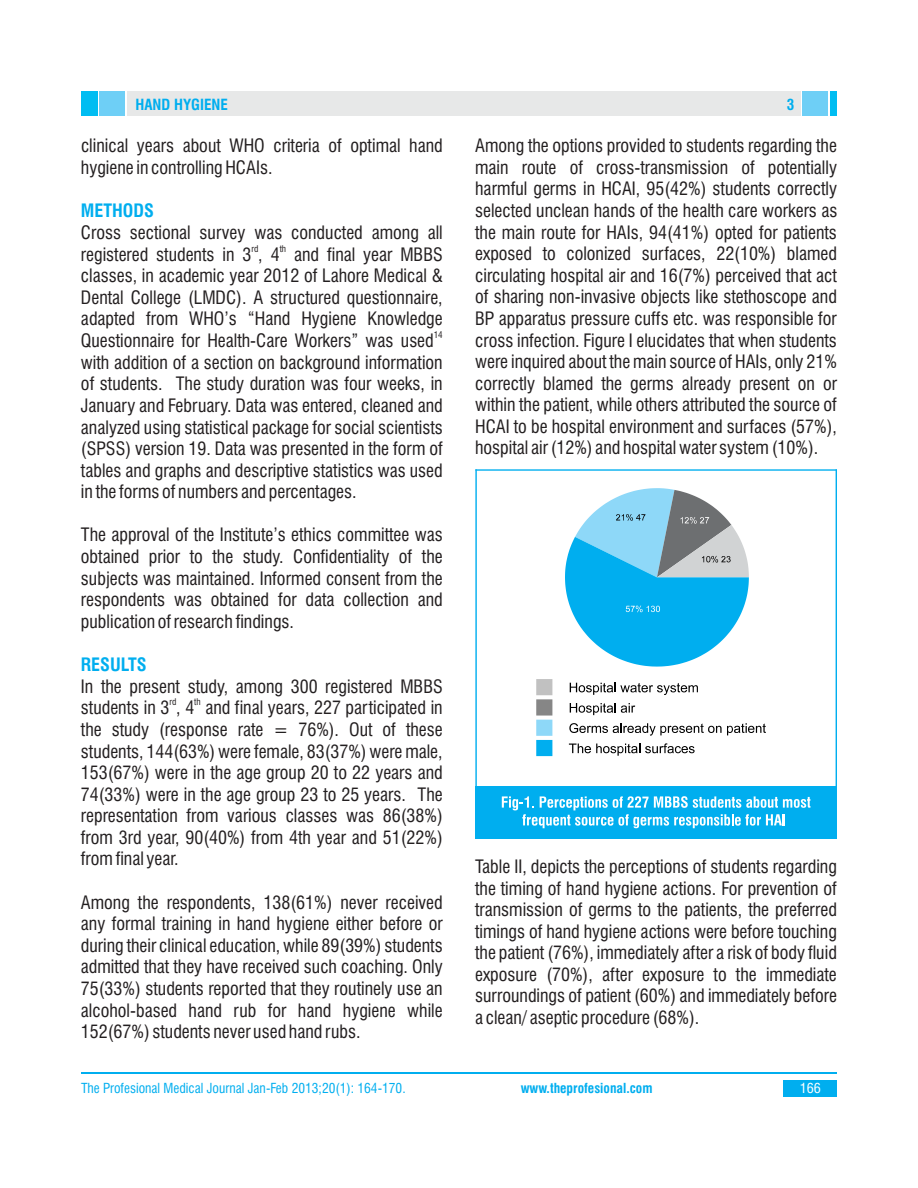
<style>
.page{position:relative;width:918px;height:1188px;background:#fff}
.page>*{position:absolute;margin:0;border:0;box-sizing:border-box;transform-origin:0 0}
.t1{font:condensed 18px/21.6px "Swiss 721 BT";color:#231f20;text-align:justify}
.t2{font:700 condensed 18px "Swiss 721 BT";color:#00aeef}
.t3{font:700 condensed 15px "Swiss 721 BT";color:#00aeef}
.t4{font:condensed 13.5px "Swiss 721 BT";color:#00aeef}
.t5{font:700 condensed 13.5px "Swiss 721 BT";color:#00aeef}
.t6{font:condensed 13.5px "Swiss 721 BT";color:#fff;scale:1.04 1}
.t7{font:condensed 9px "Swiss 721 BT";color:#231f20}
</style>
<div class="page">
<div style="left:81px;top:92px;width:16px;height:24px;background:#00bdf2"></div>
<div style="left:99px;top:92px;width:25px;height:24px;background:#6ecff6"></div>
<div style="left:127px;top:92px;width:674px;height:24px;background:#e7e8e8"></div>
<div style="left:803px;top:92px;width:25px;height:24px;background:#6ecff6"></div>
<div style="left:830px;top:92px;width:7px;height:24px;background:#00bdf2"></div>
<div style="left:783px;top:1080px;width:54px;height:16px;background:#00aeef"></div>
<hr style="left:81px;top:1073px;width:756px;height:1px;background:#00aeef">
<div style="left:475px;top:786px;width:362px;height:53px;background:#00aeef"></div>
<svg style="left:502px;top:796px;width:308px;height:32px"></svg>
<div style="left:536px;top:679px;width:16px;height:16px;background:#c1c1c1"></div>
<svg style="left:570px;top:683px;width:128px;height:12px"></svg>
<div style="left:536px;top:699px;width:16px;height:17px;background:#868686"></div>
<svg style="left:570px;top:703px;width:65px;height:12px"></svg>
<div style="left:536px;top:720px;width:16px;height:16px;background:#8ed8f8"></div>
<svg style="left:569px;top:723px;width:197px;height:13px"></svg>
<div style="left:536px;top:740px;width:16px;height:16px;background:#00aeef"></div>
<svg style="left:569px;top:743px;width:126px;height:13px"></svg>
<hr style="left:475px;top:469px;width:2px;height:370px;background:#00aeef">
<hr style="left:836px;top:469px;width:1px;height:370px;background:#00aeef">
<hr style="left:475px;top:469px;width:362px;height:2px;background:#00aeef">
<svg style="left:565px;top:488px;width:184px;height:179px"></svg>
<p class="t3" style="left:135px;top:98px;width:94px">HAND HYGIENE</p>
<p class="t3" style="left:787px;top:98px;width:9px">3</p>
<p class="t1" style="left:81px;top:137px;width:363px">clinical years about WHO criteria of optimal hand</p>
<p class="t1" style="left:475px;top:137px;width:363px">Among the options provided to students regarding the</p>
<p class="t1" style="left:81px;top:158px;width:193px">hygiene in controlling HCAIs.</p>
<p class="t1" style="left:475px;top:158px;width:364px">main route of cross-transmission of potentially harmful germs in HCAI, 95(42%) students correctly selected unclean hands of the health care workers as</p>
<p class="t1" style="left:81px;top:223px;width:363px">Cross sectional survey was conducted among all</p>
<p class="t1" style="left:475px;top:223px;width:363px">the main route for HAIs, 94(41%) opted for patients</p>
<p class="t7" style="left:251px;top:245px;width:8px">rd</p>
<p class="t7" style="left:280px;top:245px;width:8px">th</p>
<p class="t2" style="left:81px;top:203px;width:74px">METHODS</p>
<p class="t1" style="left:81px;top:245px;width:363px">registered students in 3 , 4 and final year MBBS</p>
<p class="t1" style="left:475px;top:245px;width:363px">exposed to colonized surfaces, 22(10%) blamed</p>
<p class="t1" style="left:81px;top:267px;width:363px">classes, in academic year 2012 of Lahore Medical &amp;</p>
<p class="t1" style="left:475px;top:266px;width:363px">circulating hospital air and 16(7%) perceived that act</p>
<p class="t1" style="left:81px;top:288px;width:363px">Dental College (LMDC). A structured questionnaire,</p>
<p class="t1" style="left:475px;top:288px;width:363px">of sharing non-invasive objects like stethoscope and</p>
<p class="t1" style="left:81px;top:310px;width:363px">adapted from WHO’s “Hand Hygiene Knowledge</p>
<p class="t1" style="left:475px;top:309px;width:363px">BP apparatus pressure cuffs etc. was responsible for</p>
<p class="t7" style="left:434px;top:331px;width:10px">14</p>
<p class="t1" style="left:81px;top:332px;width:354px">Questionnaire for Health-Care Workers” was used</p>
<p class="t1" style="left:475px;top:331px;width:363px">cross infection. Figure I elucidates that when students</p>
<p class="t1" style="left:81px;top:353px;width:363px">with addition of a section on background information</p>
<p class="t1" style="left:475px;top:353px;width:363px">were inquired about the main source of HAIs, only 21%</p>
<p class="t1" style="left:81px;top:375px;width:363px">of students. The study duration was four weeks, in</p>
<p class="t1" style="left:475px;top:374px;width:363px">correctly blamed the germs already present on or</p>
<p class="t1" style="left:81px;top:397px;width:363px">January and February. Data was entered, cleaned and</p>
<p class="t1" style="left:475px;top:396px;width:363px">within the patient, while others attributed the source of</p>
<p class="t1" style="left:81px;top:418px;width:363px">analyzed using statistical package for social scientists</p>
<p class="t1" style="left:475px;top:417px;width:363px">HCAI to be hospital environment and surfaces (57%),</p>
<p class="t1" style="left:81px;top:440px;width:363px">(SPSS) version 19. Data was presented in the form of</p>
<p class="t1" style="left:475px;top:439px;width:345px">hospital air (12%) and hospital water system (10%).</p>
<p class="t1" style="left:81px;top:461px;width:363px">tables and graphs and descriptive statistics was used in the forms of numbers and percentages.</p>
<p class="t1" style="left:81px;top:526px;width:363px">The approval of the Institute’s ethics committee was obtained prior to the study. Confidentiality of the subjects was maintained. Informed consent from the respondents was obtained for data collection and publication of research findings.</p>
<p class="t2" style="left:81px;top:657px;width:67px">RESULTS</p>
<p class="t1" style="left:81px;top:677px;width:363px">In the present study, among 300 registered MBBS</p>
<p class="t7" style="left:169px;top:699px;width:8px">rd</p>
<p class="t7" style="left:194px;top:699px;width:8px">th</p>
<p class="t1" style="left:81px;top:699px;width:363px">students in 3 , 4 and final years, 227 participated in the study (response rate = 76%). Out of these students, 144(63%) were female, 83(37%) were male, 153(67%) were in the age group 20 to 22 years and 74(33%) were in the age group 23 to 25 years. The representation from various classes was 86(38%) from 3rd year, 90(40%) from 4th year and 51(22%) from final year.</p>
<p class="t1" style="left:475px;top:857px;width:363px">Table II, depicts the perceptions of students regarding the timing of hand hygiene actions. For prevention of</p>
<p class="t1" style="left:81px;top:893px;width:363px">Among the respondents, 138(61%) never received</p>
<p class="t1" style="left:475px;top:901px;width:363px">transmission of germs to the patients, the preferred</p>
<p class="t1" style="left:81px;top:915px;width:363px">any formal training in hand hygiene either before or</p>
<p class="t1" style="left:475px;top:922px;width:363px">timings of hand hygiene actions were before touching</p>
<p class="t1" style="left:81px;top:936px;width:363px">during their clinical education, while 89(39%) students</p>
<p class="t1" style="left:475px;top:944px;width:363px">the patient (76%), immediately after a risk of body fluid</p>
<p class="t1" style="left:81px;top:958px;width:363px">admitted that they have received such coaching. Only</p>
<p class="t1" style="left:475px;top:965px;width:363px">exposure (70%), after exposure to the immediate</p>
<p class="t1" style="left:81px;top:979px;width:363px">75(33%) students reported that they routinely use an</p>
<p class="t1" style="left:475px;top:987px;width:363px">surroundings of patient (60%) and immediately before</p>
<p class="t1" style="left:81px;top:1001px;width:363px">alcohol-based hand rub for hand hygiene while</p>
<p class="t1" style="left:475px;top:1008px;width:226px">a clean/ aseptic procedure (68%).</p>
<p class="t1" style="left:81px;top:1023px;width:281px">152(67%) students never used hand rubs.</p>
<p class="t4" style="left:81px;top:1083px;width:326px">The Profesional Medical Journal Jan-Feb 2013;20(1): 164-170.</p>
<p class="t5" style="left:521px;top:1083px;width:133px">www.theprofesional.com</p>
<p class="t6" style="left:800px;top:1083px;width:22px">166</p>
</div>
